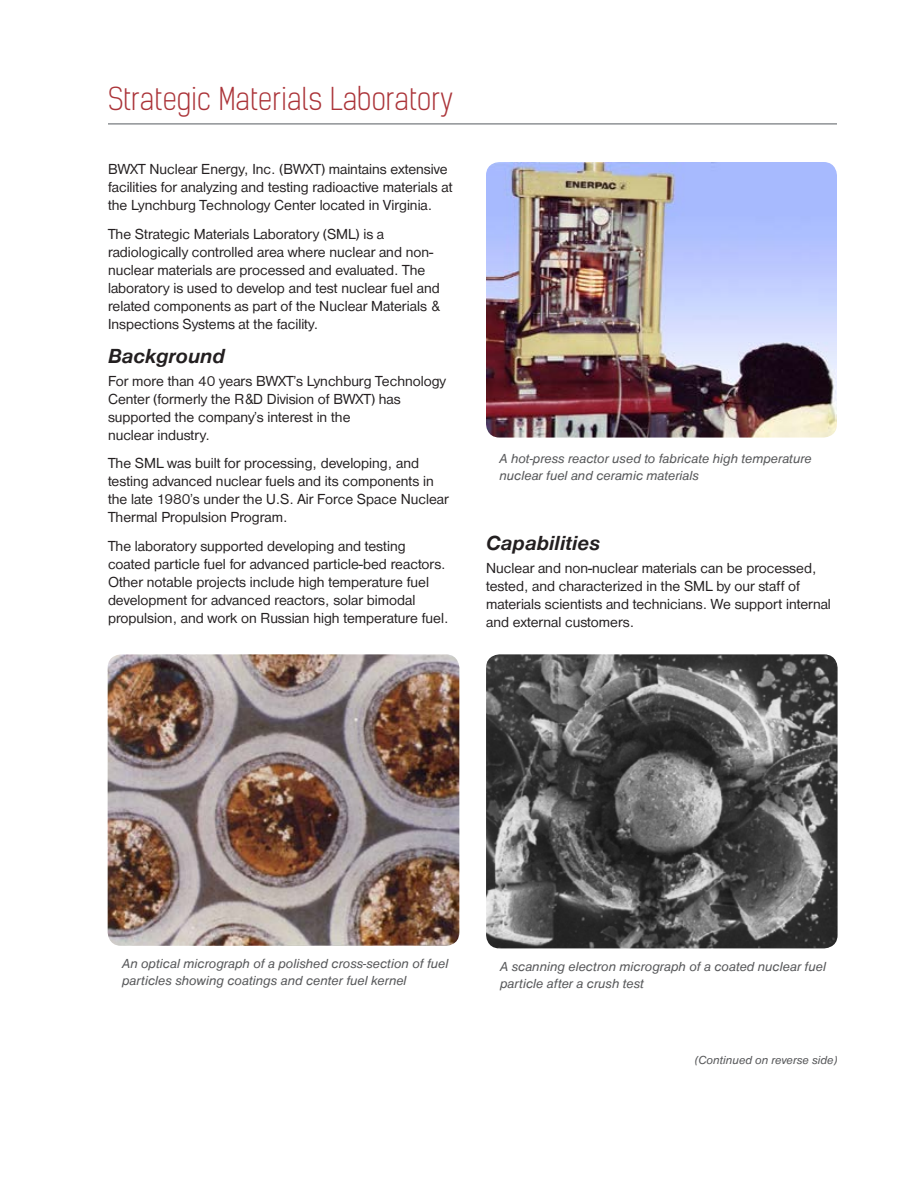
<style>
.page{position:relative;width:918px;height:1188px;background:#fff}
.page>*{position:absolute;margin:0;border:0;box-sizing:border-box;transform-origin:0 0}
.Title_20_21__BI{font:300 30px "Kelson Sans";color:#ab3439}
.Subhead_12_13__BI{font:italic 700 21px "Nimbus San D";color:#231f20}
.Body_Copy_10_12{font:15px/18px "Nimbus San D";color:#231f20}
.Caption_9_11__I{font:italic 13.5px/16.5px "Nimbus San D";color:#58595b}
.Continued_on_reverse{font:italic 12px "Nimbus San D";color:#58595b}
</style>
<div class="page">
<hr style="left:108px;top:123px;width:729px;height:2px;background:#8f9295">
<img style="left:108px;top:654px;width:351px;height:292px">
<img style="left:486px;top:654px;width:352px;height:294px">
<img style="left:486px;top:162px;width:351px;height:276px">
<p class="Title_20_21__BI" style="left:108px;top:80px;width:347px">Strategic Materials Laboratory</p>
<p class="Body_Copy_10_12" style="left:108px;top:160px;width:346px">BWXT Nuclear Energy, Inc. (BWXT) maintains extensive facilities for analyzing and testing radioactive materials at the Lynchburg Technology Center located in Virginia.</p>
<p class="Body_Copy_10_12" style="left:108px;top:225px;width:333px">The Strategic Materials Laboratory (SML) is a radiologically controlled area where nuclear and non&shy;nuclear materials are processed and evaluated. The laboratory is used to develop and test nuclear fuel and related components as part of the Nuclear Materials &amp; Inspections Systems at the facility.</p>
<p class="Subhead_12_13__BI" style="left:108px;top:344px;width:119px">Background</p>
<p class="Body_Copy_10_12" style="left:108px;top:372px;width:340px">For more than 40 years BWXT’s Lynchburg Technology Center (formerly the R&amp;D Division of BWXT) has supported the company’s interest in the<br>nuclear industry.</p>
<p class="Body_Copy_10_12" style="left:108px;top:455px;width:342px">The SML was built for processing, developing, and testing advanced nuclear fuels and its components in the late 1980’s under the U.S. Air Force Space Nuclear Thermal Propulsion Program.</p>
<p class="Body_Copy_10_12" style="left:108px;top:537px;width:342px">The laboratory supported developing and testing coated particle fuel for advanced particle-bed reactors.<br>Other notable projects include high temperature fuel development for advanced reactors, solar bimodal propulsion, and work on Russian high temperature fuel.</p>
<p class="Subhead_12_13__BI" style="left:486px;top:531px;width:116px">Capabilities</p>
<p class="Caption_9_11__I" style="left:500px;top:451px;width:314px">A hot-press reactor used to fabricate high temperature nuclear fuel and ceramic materials</p>
<p class="Body_Copy_10_12" style="left:486px;top:559px;width:346px">Nuclear and non-nuclear materials can be processed, tested, and characterized in the SML by our staff of materials scientists and technicians. We support internal and external customers.</p>
<p class="Caption_9_11__I" style="left:122px;top:956px;width:328px">An optical micrograph of a polished cross-section of fuel particles showing coatings and center fuel kernel</p>
<p class="Caption_9_11__I" style="left:500px;top:959px;width:327px">A scanning electron micrograph of a coated nuclear fuel particle after a crush test</p>
<p class="Continued_on_reverse" style="left:695px;top:1053px;width:144px">(Continued on reverse side)</p>
</div>
